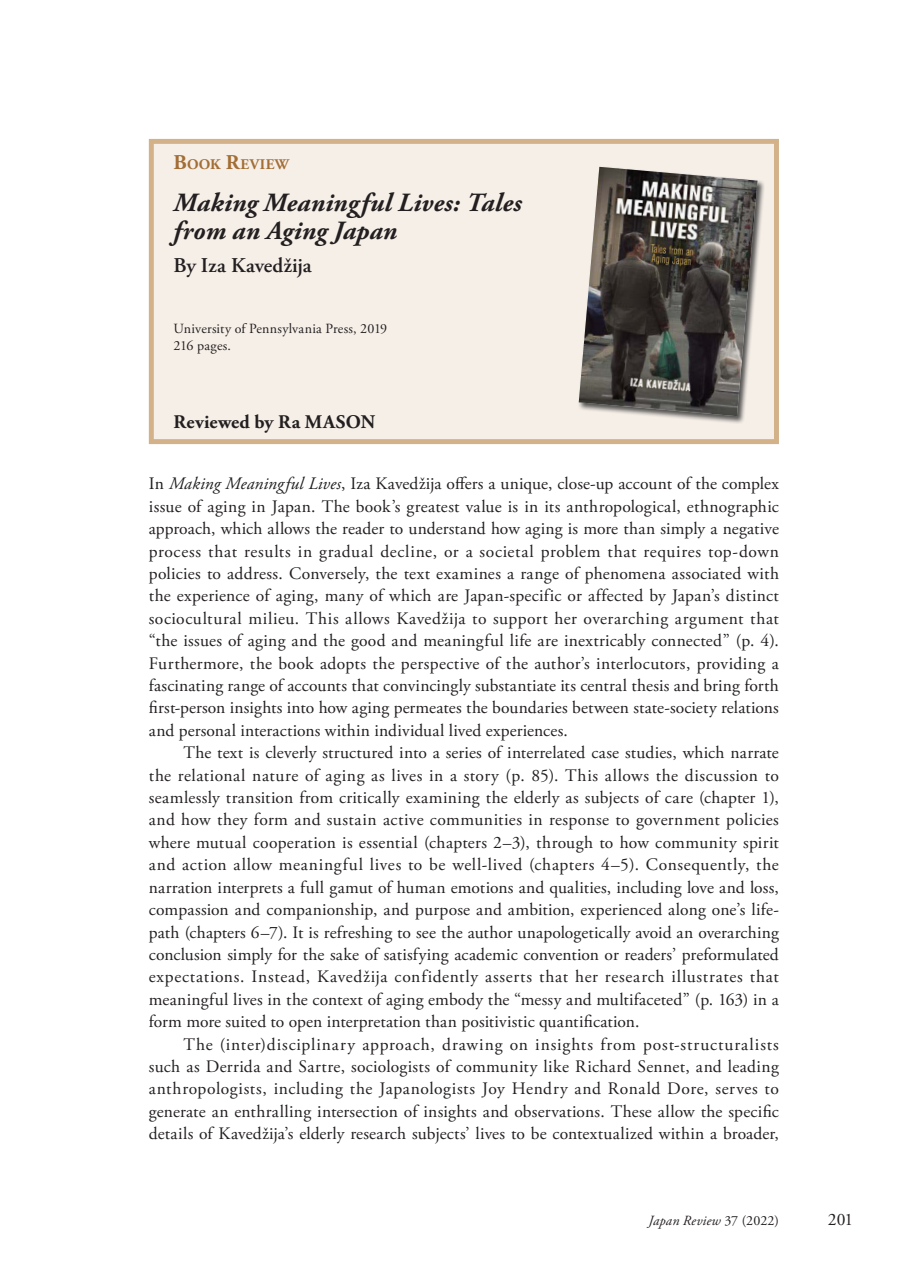
<style>
.page{position:relative;width:903px;height:1275px;background:#fff}
.page>*{position:absolute;margin:0;border:0;box-sizing:border-box;transform-origin:0 0}
.書籍名{font:italic 700 26.25px/28px "Adobe Garamond Pro";letter-spacing:.005em;color:#231f20}
.著者名{font:600 21px "Adobe Garamond Pro";letter-spacing:.005em;color:#231f20}
.評者名{font:700 19.25px "Adobe Garamond Pro";letter-spacing:.01em;color:#231f20}
.normal_para{font:17.5px/22.4px "Adobe Garamond Pro";letter-spacing:.01em;color:#231f20;text-align:justify}
.unidented_para{font:17.5px/22.4px "Adobe Garamond Pro";letter-spacing:.01em;color:#231f20;text-align:justify}
.t1{font:700 14.7px "Adobe Garamond Pro";letter-spacing:.025em;color:#a36e35}
.書誌情報{font:14px "Adobe Garamond Pro";letter-spacing:.015em;color:#231f20}
.t2{font:italic 14px "Adobe Garamond Pro";letter-spacing:.015em;color:#231f20}
.s1{font-size:21px}
.s2{color:#201f1e}
.s3{font-style:italic;color:#201f1e}
.s4{font-style:normal}
</style>
<div class="page">
<div style="left:149px;top:139px;width:630px;height:305px;background:#f6efe8;border:5px solid #d3b289"></div>
<div style="left:577px;top:165px;width:188px;height:259px;background:#1d1e1f;opacity:.75"></div>
<img style="left:579px;top:167px;width:178px;height:249px">
<p class="t1" style="left:174px;top:156px;width:117px"><span class="s1">B</span>OOK <span class="s1">R</span>EVIEW</p>
<p class="書籍名" style="left:174px;top:190px;width:350px">Making Meaningful Lives: Tales from an Aging Japan</p>
<p class="著者名" style="left:174px;top:253px;width:139px">By Iza Kavedžija</p>
<p class="書誌情報" style="left:174px;top:320px;width:215px">University of Pennsylvania Press, 2019</p>
<p class="書誌情報" style="left:174px;top:337px;width:59px">216 pages.</p>
<p class="評者名" style="left:174px;top:410px;width:203px">Reviewed by Ra MASON</p>
<p class="unidented_para" style="left:149px;top:473px;width:632px"><span class="s2">In</span> <span class="s3">Making Meaningful Lives</span><span class="s2">, Iza</span> Kavedžija offers a unique, close-up account of the complex issue of aging in Japan. The book’s greatest value is in its anthropological, ethnographic approach, which allows the reader to understand how aging is more than simply a negative process that results in gradual decline, or a societal problem that requires top-down policies to address. Conversely, the text examines a range of phenomena associated with the experience of aging, many of which are Japan-specific or affected by Japan’s distinct sociocultural milieu. This allows Kavedžija to support her overarching argument that “the issues of aging and the good and meaningful life are inextricably connected” (p. 4).<br>Furthermore, the book adopts the perspective of the author’s interlocutors, providing a fascinating range of accounts that convincingly substantiate its central thesis and bring forth first-person insights into how aging permeates the boundaries between state-society relations and personal interactions within individual lived experiences.</p>
<p class="normal_para" style="left:149px;top:742px;width:632px;text-indent:35px">The text is cleverly structured into a series of interrelated case studies, which narrate the relational nature of aging as lives in a story (p. 85). This allows the discussion to seamlessly transition from critically examining the elderly as subjects of care (chapter 1), and how they form and sustain active communities in response to government policies where mutual cooperation is essential (chapters 2–3), through to how community spirit and action allow meaningful lives to be well-lived (chapters 4–5). Consequently, the narration interprets a full gamut of human emotions and qualities, including love and loss, compassion and companionship, and purpose and ambition, experienced along one’s life&shy;path (chapters 6–7). It is refreshing to see the author unapologetically avoid an overarching conclusion simply for the sake of satisfying academic convention or readers’ preformulated expectations. Instead, Kavedžija confidently asserts that her research illustrates that meaningful lives in the context of aging embody the “messy and multifaceted” (p. 163) in a form more suited to open interpretation than positivistic quantification.</p>
<p class="normal_para" style="left:149px;top:1033px;width:632px;text-indent:35px">The (inter)disciplinary approach, drawing on insights from post-structuralists such as Derrida and Sartre, sociologists of community like Richard Sennet, and leading anthropologists, including the Japanologists Joy Hendry and Ronald Dore, serves to generate an enthralling intersection of insights and observations. These allow the specific details of Kavedžija’s elderly research subjects’ lives to be contextualized within a broader,</p>
<p class="t2" style="left:648px;top:1212px;width:132px">Japan Review <span class="s4">37 (2022)</span></p>
<p class="normal_para" style="left:828px;top:1209px;width:27px">201</p>
</div>
